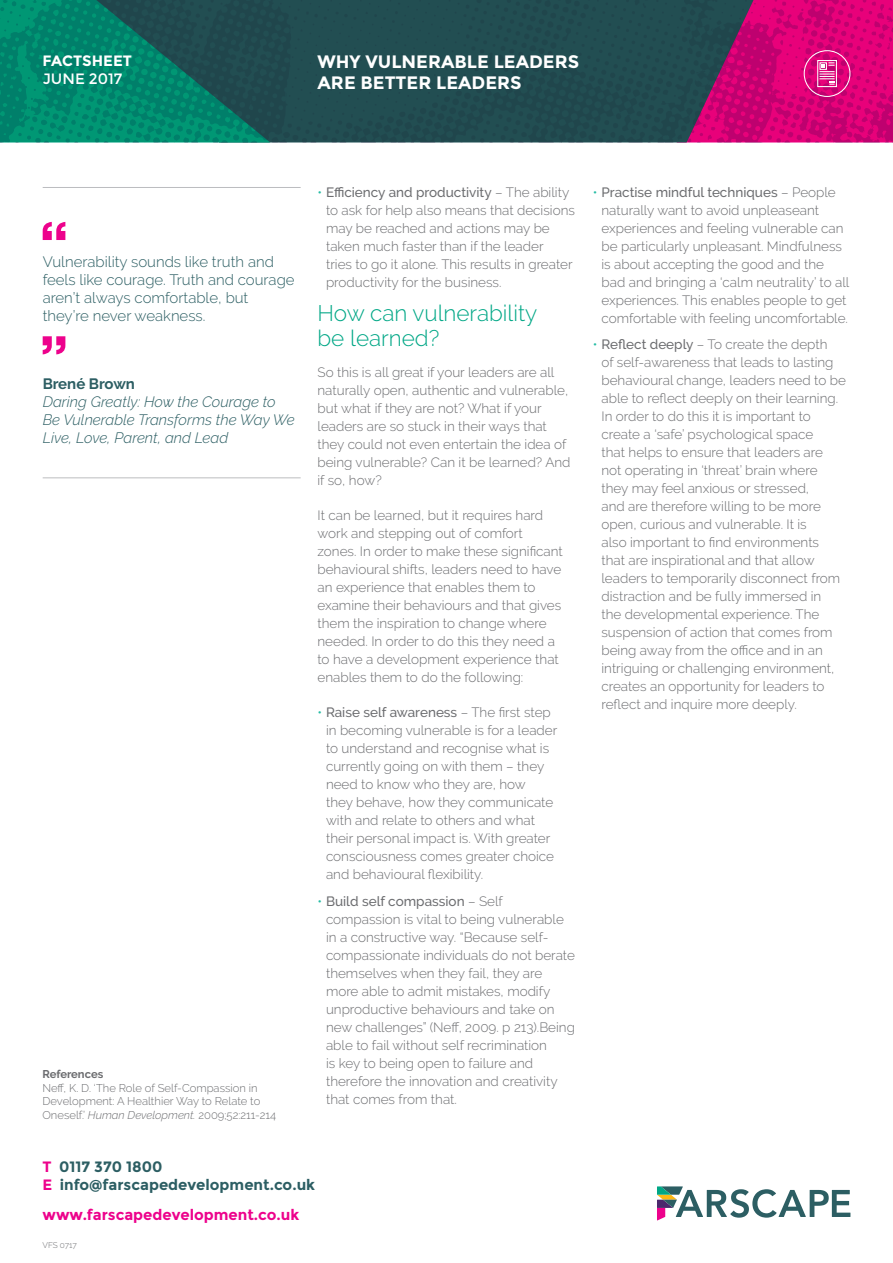
<style>
.page{position:relative;width:893px;height:1263px;background:#fff}
.page>*{position:absolute;margin:0;border:0;box-sizing:border-box;transform-origin:0 0}
.Subhead_1{font:300 22.5px/25.5px "Raleway";color:#00a786}
.Heading_1__SMALL{font:700 18px/21px "Montserrat";color:#fff}
.Case_Study_Quote{font:300 15px/18px "Raleway";color:#2c5e63}
.Quotee_Job_Title{font:italic 300 15px/18px "Raleway";color:#2c5e63}
.t1{font:700 15px/18px "Montserrat";color:#2c5e63}
.t2{font:700 15px "Montserrat";color:#ed028c}
.Quotee{font:700 15px "Raleway";color:#2c5e63}
.t3{font:700 15px "Montserrat";color:#fff}
.t4{font:15px "Montserrat";color:#fff}
.Body_1{font:300 13.5px/18px "Raleway";color:#6c6d70}
.References{font:300 11.25px/13.5px "Raleway";color:#6c6d70}
.Body__before_bullet{font:300 8.25px "Raleway";letter-spacing:-.02em;color:#6c6d70}
.s1{font-weight:700}
.s2{font-style:italic}
.s3{color:#24bca4}
.s4{font-weight:500}
.s5{color:#ed028c}
</style>
<div class="page">
<img style="left:0;top:0;width:677px;height:142px">
<svg style="left:657px;top:1186px;width:193px;height:34px"></svg>
<svg style="left:677px;top:0;width:216px;height:142px"></svg>
<div style="left:804px;top:50px;width:46px;height:47px;border:1px solid #fff;border-radius:50%"></div>
<svg style="left:43px;top:222px;width:22px;height:18px"></svg>
<svg style="left:43px;top:336px;width:22px;height:18px"></svg>
<hr style="left:43px;top:187px;width:258px;height:1px;background:#bcbdc0">
<hr style="left:43px;top:477px;width:258px;height:1px;background:#bcbdc0">
<p class="t3" style="left:43px;top:52px;width:91px">FACTSHEET</p>
<p class="t4" style="left:43px;top:70px;width:81px">JUNE 2017</p>
<p class="Heading_1__SMALL" style="left:317px;top:51px;width:263px">WHY VULNERABLE LEADERS<br>ARE BETTER LEADERS</p>
<p class="Case_Study_Quote" style="left:43px;top:252px;width:253px">Vulnerability sounds like truth and feels like courage. Truth and courage aren’t always comfortable, but they’re never weakness.</p>
<p class="Quotee" style="left:43px;top:376px;width:94px">Brené Brown</p>
<p class="Quotee_Job_Title" style="left:43px;top:393px;width:254px">Daring Greatly: How the Courage to<br>Be Vulnerable Transforms the Way We<br>Live, Love, Parent, and Lead</p>
<p class="References" style="left:43px;top:1067px;width:235px"><span class="s1">References<br></span>Neff, K. D. ‘The Role of Self-Compassion in Development: A Healthier Way to Relate to Oneself.’ <span class="s2">Human Development.</span> 2009;52:211-214</p>
<p class="Body_1" style="left:326px;top:183px;width:250px;text-indent:-9px"><span class="s3">•</span> <span class="s4">Efficiency and productivity</span> – The ability to ask for help also means that decisions may be reached and actions may be taken much faster than if the leader<br>tries to go it alone. This results in greater productivity for the business.</p>
<p class="Subhead_1" style="left:317px;top:300px;width:221px">How can vulnerability be learned?</p>
<p class="Body_1" style="left:317px;top:363px;width:255px">So this is all great if your leaders are all naturally open, authentic and vulnerable, but what if they are not? What if your leaders are so stuck in their ways that they could not even entertain the idea of being vulnerable? Can it be learned? And if so, how?</p>
<p class="Body_1" style="left:317px;top:506px;width:247px">It can be learned, but it requires hard work and stepping out of comfort zones. In order to make these significant behavioural shifts, leaders need to have an experience that enables them to examine their behaviours and that gives them the inspiration to change where needed. In order to do this they need a to have a development experience that enables them to do the following:</p>
<p class="Body_1" style="left:326px;top:703px;width:233px;text-indent:-9px"><span class="s3">•</span> <span class="s4">Raise self awareness</span> – The first step in becoming vulnerable is for a leader to understand and recognise what is currently going on with them – they need to know who they are, how<br>they behave, how they communicate with and relate to others and what their personal impact is. With greater consciousness comes greater choice and behavioural flexibility.</p>
<p class="Body_1" style="left:326px;top:892px;width:250px;text-indent:-9px"><span class="s3">•</span> <span class="s4">Build self compassion</span> – Self compassion is vital to being vulnerable in a constructive way. “Because self&shy;compassionate individuals do not berate themselves when they fail, they are more able to admit mistakes, modify unproductive behaviours and take on new challenges” (Neff, 2009. p 213).Being able to fail without self recrimination<br>is key to being open to failure and therefore the innovation and creativity that comes from that.</p>
<p class="t1" style="left:43px;top:1158px;width:274px"><span class="s5">T</span> 0117 370 1800<br><span class="s5">E</span> info@farscapedevelopment.co.uk</p>
<p class="t2" style="left:43px;top:1206px;width:258px">www.farscapedevelopment.co.uk</p>
<p class="Body__before_bullet" style="left:43px;top:1240px;width:36px">VFS 0717</p>
<p class="Body_1" style="left:601px;top:183px;width:249px;text-indent:-9px"><span class="s3">•</span> <span class="s4">Practise mindful techniques</span> – People naturally want to avoid unpleaseant experiences and feeling vulnerable can be particularly unpleasant. Mindfulness is about accepting the good and the bad and bringing a ‘calm neutrality’ to all experiences. This enables people to get comfortable with feeling uncomfortable.</p>
<p class="Body_1" style="left:601px;top:335px;width:246px;text-indent:-9px"><span class="s3">•</span> <span class="s4">Reflect deeply</span> – To create the depth<br>of self-awareness that leads to lasting behavioural change, leaders need to be able to reflect deeply on their learning.<br>In order to do this it is important to create a ‘safe’ psychological space<br>that helps to ensure that leaders are not operating in ‘threat’ brain where they may feel anxious or stressed,<br>and are therefore willing to be more open, curious and vulnerable. It is<br>also important to find environments that are inspirational and that allow leaders to temporarily disconnect from distraction and be fully immersed in<br>the developmental experience. The suspension of action that comes from being away from the office and in an intriguing or challenging environment, creates an opportunity for leaders to reflect and inquire more deeply.</p>
</div>
